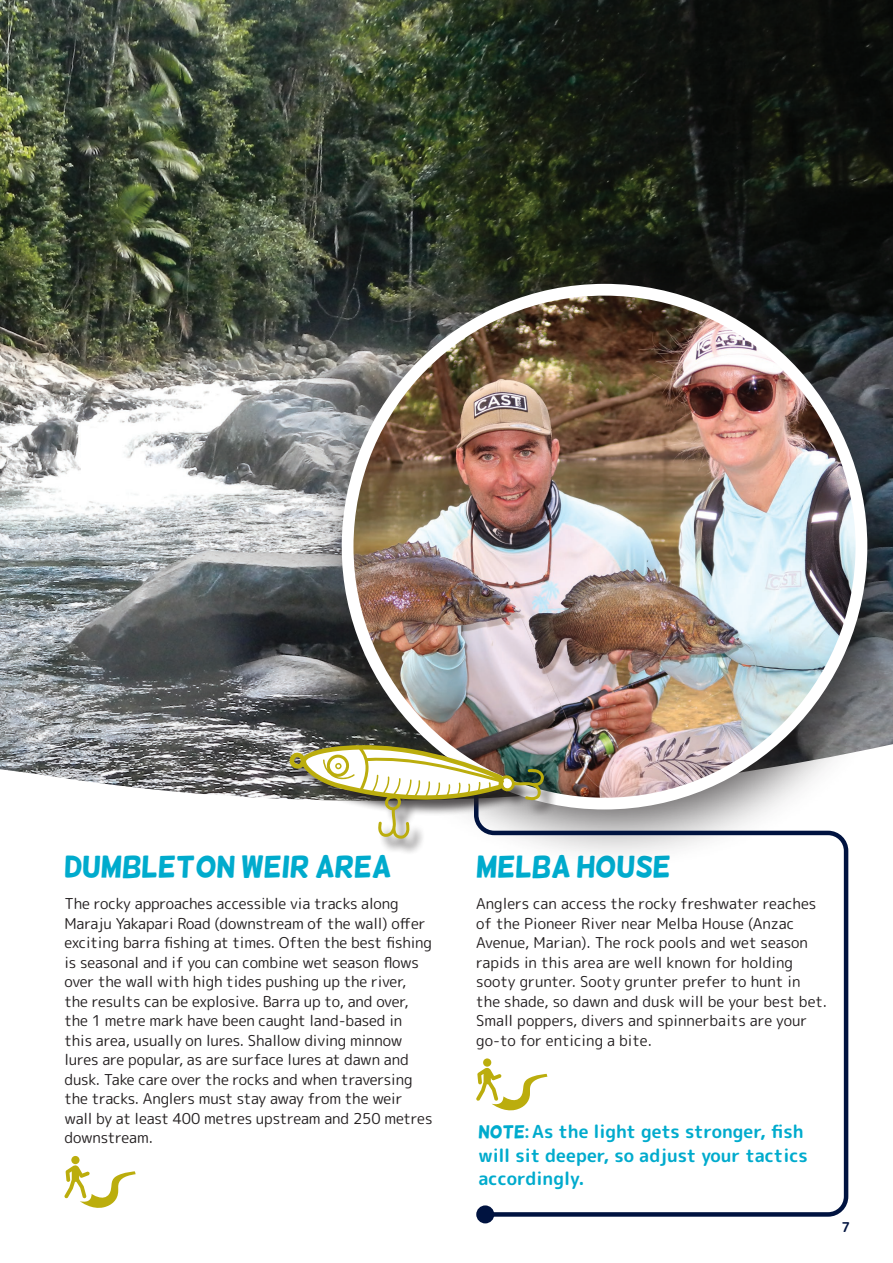
<style>
.page{position:relative;width:893px;height:1263px;background:#fff}
.page>*{position:absolute;margin:0;border:0;box-sizing:border-box;transform-origin:0 0}
.t1{font:30px "Helsinki";letter-spacing:-.01em;color:#00abcd}
.t2{font:700 18px/23.4px "Rounded Mplus 1 c";color:#00abcd}
.t3{font:15px/19.5px "Rounded Mplus 1 c";letter-spacing:-.01em;color:#231f20}
.t4{font:700 13.5px "Rounded Mplus 1 c";color:#001340}
.s1{font-family:"Helsinki";font-weight:400}
</style>
<div class="page">
<img style="left:0;top:0;width:893px;height:799px">
<svg style="left:64px;top:1156px;width:72px;height:52px"></svg>
<div style="left:304px;top:246px;width:589px;height:623px;background:#231f20;opacity:.75"></div>
<img style="left:348px;top:290px;width:513px;height:514px;border-radius:257px">
<svg style="left:472px;top:790px;width:379px;height:429px"></svg>
<div style="left:476px;top:1205px;width:18px;height:18px;background:#001340;border-radius:50%"></div>
<div style="left:290px;top:745px;width:270px;height:110px;background:#231f20;opacity:.75"></div>
<svg style="left:289px;top:741px;width:255px;height:98px"></svg>
<p class="t1" style="left:64px;top:852px;width:328px">DUMBLETON WEIR AREA</p>
<p class="t3" style="left:64px;top:894px;width:369px">The rocky approaches accessible via tracks along Maraju Yakapari Road (downstream of the wall) offer exciting barra fishing at times. Often the best fishing is seasonal and if you can combine wet season flows over the wall with high tides pushing up the river, the results can be explosive. Barra up to, and over, the 1 metre mark have been caught land-based in this area, usually on lures. Shallow diving minnow lures are popular, as are surface lures at dawn and dusk. Take care over the rocks and when traversing the tracks. Anglers must stay away from the weir wall by at least 400 metres upstream and 250 metres downstream.</p>
<p class="t1" style="left:476px;top:852px;width:196px">MELBA HOUSE</p>
<p class="t3" style="left:476px;top:894px;width:352px">Anglers can access the rocky freshwater reaches of the Pioneer River near Melba House (Anzac Avenue, Marian). The rock pools and wet season rapids in this area are well known for holding sooty grunter. Sooty grunter prefer to hunt in the shade, so dawn and dusk will be your best bet.<br>Small poppers, divers and spinnerbaits are your go-to for enticing a bite.</p>
<p class="t2" style="left:479px;top:1120px;width:331px"><span class="s1">NOTE:</span> As the light gets stronger, fish will sit deeper, so adjust your tactics accordingly.</p>
<p class="t4" style="left:841px;top:1218px;width:10px">7</p>
</div>
